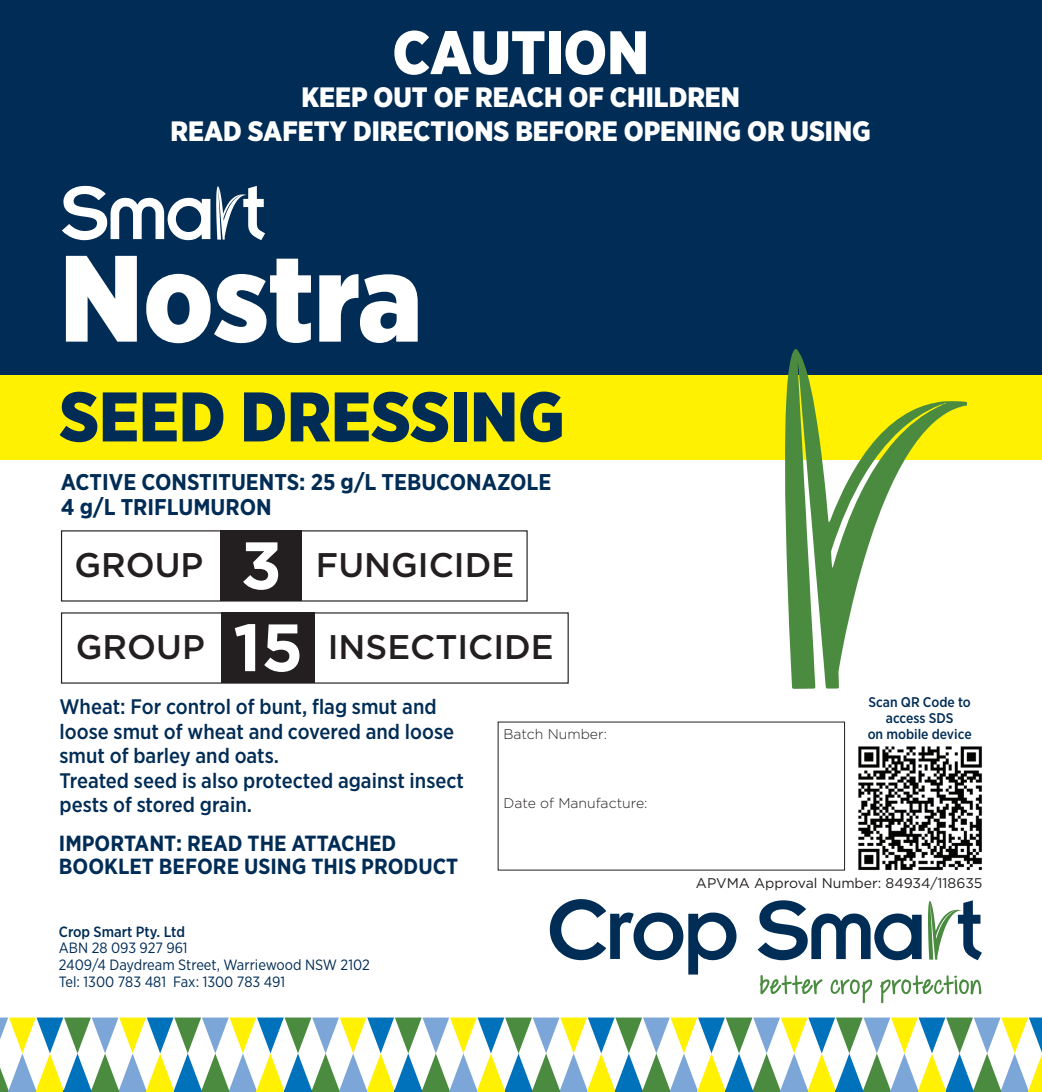
<style>
.page{position:relative;width:1042px;height:1092px;background:#fff}
.page>*{position:absolute;margin:0;border:0;box-sizing:border-box;transform-origin:0 0}
.t1{font:900 122.5px "Gotham Narrow";letter-spacing:-.005em;color:#fff}
.t2{font:900 70px "Gotham Narrow";color:#002c55}
.t3{font:700 66.67px "Gotham";color:#fff}
.t4{font:900 61.25px "Gotham Narrow";color:#fff}
.t5{font:500 34.12px "Gotham";color:#231f20}
.t6{font:900 28px/33.2px "Gotham Narrow";color:#fff;text-align:center}
.t7{font:700 22.75px/24.5px "Gotham Narrow";color:#002c55}
.t8{font:700 21.88px/22.8px "Gotham Narrow";color:#002c55}
.t9{font:500 21px/24.5px "Gotham Narrow";color:#002c55}
.t10{font:14.88px/16.6px "Gotham Narrow";color:#002c55}
.t11{font:500 14.88px "Gotham Narrow";color:#002c55}
.t12{font:500 14px/15.8px "Gotham Narrow";color:#002c55;text-align:center}
.t13{font:14px "Gotham";color:#231f20}
.t14{font:300 14px "Gotham";color:#231f20}
</style>
<div class="page">
<svg style="left:758px;top:900px;width:164px;height:60px"></svg>
<svg style="left:550px;top:899px;width:187px;height:75px"></svg>
<svg style="left:830px;top:979px;width:42px;height:24px"></svg>
<svg style="left:760px;top:975px;width:62px;height:19px"></svg>
<svg style="left:880px;top:975px;width:101px;height:28px"></svg>
<svg style="left:928px;top:900px;width:54px;height:60px"></svg>
<img style="left:858px;top:746px;width:124px;height:124px">
<div style="left:0;top:0;width:1042px;height:433px;background:#002c55"></div>
<div style="left:0;top:375px;width:1042px;height:84px;background:#fff101"></div>
<svg style="left:62px;top:186px;width:148px;height:54px"></svg>
<svg style="left:216px;top:186px;width:49px;height:54px"></svg>
<svg style="left:785px;top:349px;width:181px;height:339px"></svg>
<div style="left:221px;top:530px;width:81px;height:70px;background:#231f20"></div>
<div style="left:221px;top:612px;width:94px;height:70px;background:#231f20"></div>
<svg style="left:0;top:1017px;width:1042px;height:74px"></svg>
<h3 class="t4" style="left:392px;top:12px;width:258px">CAUTION</h3>
<h3 class="t6" style="left:171px;top:81px;width:702px">KEEP OUT OF REACH OF CHILDREN<br>READ SAFETY DIRECTIONS BEFORE OPENING OR USING</h3>
<h1 class="t1" style="left:60px;top:217px;width:364px">Nostra</h1>
<h2 class="t2" style="left:59px;top:370px;width:506px">SEED DRESSING</h2>
<p class="t7" style="left:61px;top:470px;width:492px">ACTIVE CONSTITUENTS: 25 g/L TEBUCONAZOLE<br>4 g/L TRIFLUMURON</p>
<h3 class="t3" style="left:241px;top:521px;width:43px">3</h3>
<h3 class="t5" style="left:74px;top:543px;width:130px">GROUP</h3>
<h3 class="t5" style="left:316px;top:543px;width:200px">FUNGICIDE</h3>
<h3 class="t3" style="left:233px;top:603px;width:72px">15</h3>
<h3 class="t5" style="left:76px;top:625px;width:130px">GROUP</h3>
<h3 class="t5" style="left:328px;top:625px;width:227px">INSECTICIDE</h3>
<p class="t9" style="left:60px;top:694px;width:406px">Wheat: For control of bunt, flag smut and loose smut of wheat and covered and loose smut of barley and oats.<br>Treated seed is also protected against insect pests of stored grain.</p>
<p class="t8" style="left:59px;top:831px;width:401px">IMPORTANT: READ THE ATTACHED<br>BOOKLET BEFORE USING THIS PRODUCT</p>
<p class="t11" style="left:59px;top:922px;width:128px">Crop Smart Pty. Ltd</p>
<p class="t10" style="left:59px;top:939px;width:312px">ABN 28 093 927 961<br>2409/4 Daydream Street, Warriewood NSW 2102<br>Tel: 1300 783 481 Fax: 1300 783 491</p>
<p class="t14" style="left:503px;top:725px;width:105px">Batch Number:</p>
<p class="t14" style="left:503px;top:794px;width:146px">Date of Manufacture:</p>
<p class="t12" style="left:867px;top:694px;width:105px">Scan QR Code to access SDS<br>on mobile device</p>
<p class="t13" style="left:696px;top:874px;width:288px">APVMA Approval Number: 84934/118635</p>
</div>
